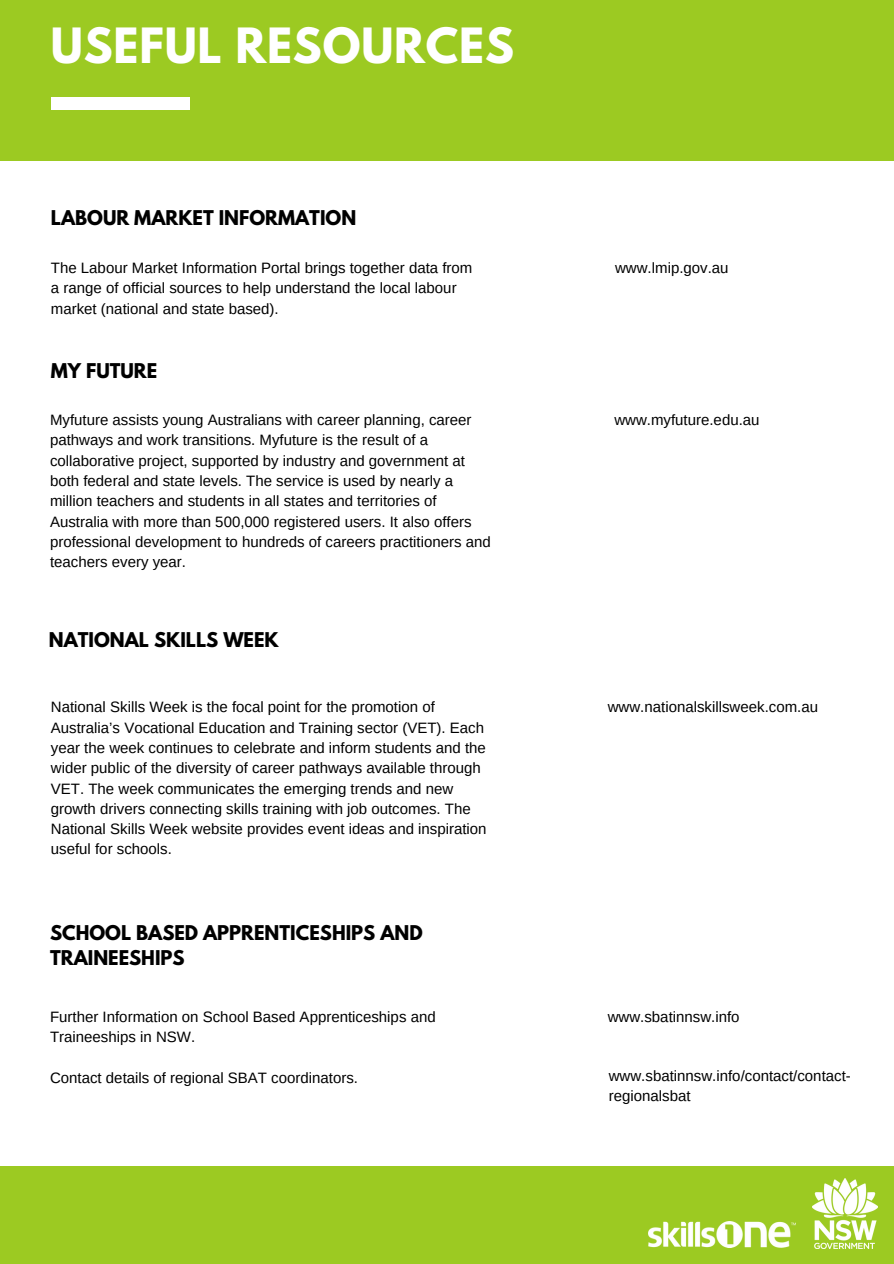
<style>
.page{position:relative;width:894px;height:1264px;background:#fff}
.page>*{position:absolute;margin:0;border:0;box-sizing:border-box;transform-origin:0 0}
.t1{font:700 43.05px "League Spartan";letter-spacing:.02em;color:#fff}
.t2{font:700 18px/24.8px "League Spartan";color:#000}
.t3{font:15px/20.2px "Arimo";color:#000}
</style>
<div class="page">
<div style="left:0;top:0;width:893px;height:160px;background:#9cca22"></div>
<div style="left:51px;top:97px;width:138px;height:13px;background:#fff"></div>
<div style="left:0;top:1165px;width:893px;height:98px;background:#9cca22"></div>
<img style="left:812px;top:1178px;width:64px;height:70px">
<img style="left:648px;top:1221px;width:147px;height:26px">
<h1 class="t1" style="left:51px;top:24px;width:464px">USEFUL RESOURCES</h1>
<p class="t2" style="left:51px;top:207px;width:307px">LABOUR MARKET INFORMATION</p>
<p class="t3" style="left:51px;top:258px;width:423px">The Labour Market Information Portal brings together data from</p>
<p class="t3" style="left:615px;top:258px;width:115px">www.lmip.gov.au</p>
<p class="t3" style="left:51px;top:278px;width:407px">a range of official sources to help understand the local labour market (national and state based).</p>
<p class="t2" style="left:51px;top:360px;width:108px">MY FUTURE</p>
<p class="t3" style="left:50px;top:410px;width:442px">Myfuture assists young Australians with career planning, career pathways and work transitions. Myfuture is the result of a collaborative project, supported by industry and government at both federal and state levels. The service is used by nearly a million teachers and students in all states and territories of Australia with more than 500,000 registered users. It also offers professional development to hundreds of careers practitioners and teachers every year.</p>
<p class="t3" style="left:614px;top:410px;width:147px">www.myfuture.edu.au</p>
<p class="t2" style="left:49px;top:630px;width:231px">NATIONAL SKILLS WEEK</p>
<p class="t3" style="left:51px;top:697px;width:437px">National Skills Week is the focal point for the promotion of Australia’s Vocational Education and Training sector (VET). Each year the week continues to celebrate and inform students and the wider public of the diversity of career pathways available through VET. The week communicates the emerging trends and new growth drivers connecting skills training with job outcomes. The National Skills Week website provides event ideas and inspiration useful for schools.</p>
<p class="t3" style="left:607px;top:697px;width:212px">www.nationalskillsweek.com.au</p>
<p class="t2" style="left:50px;top:922px;width:374px">SCHOOL BASED APPRENTICESHIPS AND<br>TRAINEESHIPS</p>
<p class="t3" style="left:50px;top:1006px;width:387px">Further Information on School Based Apprenticeships and<br>Traineeships in NSW.</p>
<p class="t3" style="left:50px;top:1067px;width:309px">Contact details of regional SBAT coordinators.</p>
<p class="t3" style="left:607px;top:1006px;width:133px">www.sbatinnsw.info</p>
<p class="t3" style="left:608px;top:1065px;width:243px">www.sbatinnsw.info/contact/contact&shy;regionalsbat</p>
</div>
